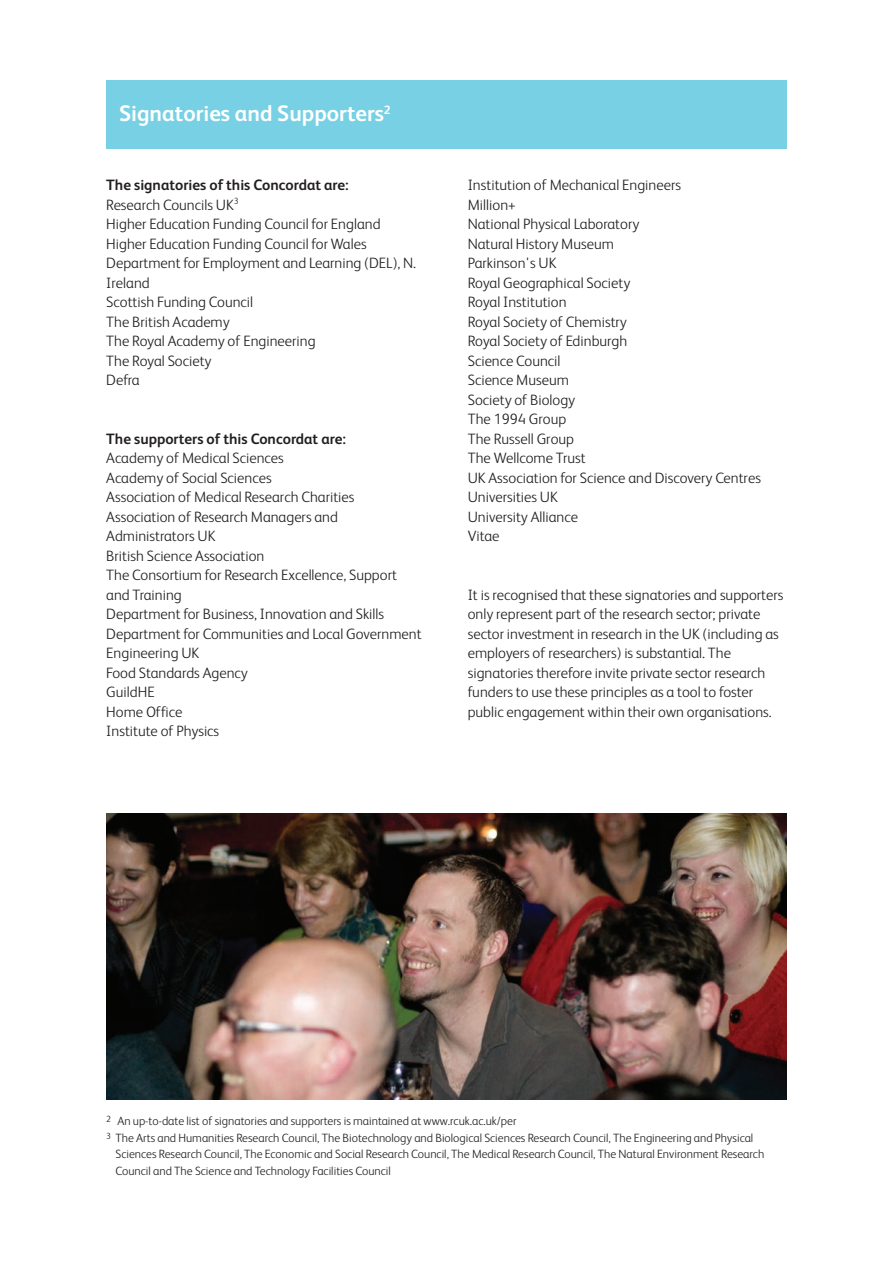
<style>
.page{position:relative;width:893px;height:1263px;background:#fff}
.page>*{position:absolute;margin:0;border:0;box-sizing:border-box;transform-origin:0 0}
.t1{font:700 22.5px "FS Albert";color:#fff}
.t2{font:300 15px/19.5px "FS Albert";color:#231f20}
.t3{font:700 15px "FS Albert";color:#231f20}
.t4{font:300 12px "FS Albert";color:#231f20}
.s1{font-weight:700}
</style>
<div class="page">
<div style="left:106px;top:81px;width:681px;height:68px;background:#78d0e4"></div>
<img style="left:106px;top:813px;width:681px;height:286px">
<h1 class="t1" style="left:119px;top:105px;width:273px">Signatories and Supporters<sup>2</sup></h1>
<p class="t2" style="left:106px;top:177px;width:311px"><span class="s1">The signatories of this Concordat are:<br></span>Research Councils UK<sup>3<br></sup>Higher Education Funding Council for England<br>Higher Education Funding Council for Wales<br>Department for Employment and Learning (DEL), N.<br>Ireland<br>Scottish Funding Council<br>The British Academy<br>The Royal Academy of Engineering<br>The Royal Society<br>Defra</p>
<p class="t3" style="left:106px;top:433px;width:241px">The supporters of this Concordat are:</p>
<p class="t2" style="left:106px;top:450px;width:317px">Academy of Medical Sciences<br>Academy of Social Sciences<br>Association of Medical Research Charities<br>Association of Research Managers and<br>Administrators UK<br>British Science Association<br>The Consortium for Research Excellence, Support and Training<br>Department for Business, Innovation and Skills<br>Department for Communities and Local Government<br>Engineering UK<br>Food Standards Agency<br>GuildHE<br>Home Office<br>Institute of Physics</p>
<p class="t2" style="left:468px;top:177px;width:295px">Institution of Mechanical Engineers<br>Million+<br>National Physical Laboratory<br>Natural History Museum<br>Parkinson's UK<br>Royal Geographical Society<br>Royal Institution<br>Royal Society of Chemistry<br>Royal Society of Edinburgh<br>Science Council<br>Science Museum<br>Society of Biology<br>The 1994 Group<br>The Russell Group<br>The Wellcome Trust<br>UK Association for Science and Discovery Centres<br>Universities UK<br>University Alliance<br>Vitae</p>
<p class="t2" style="left:468px;top:586px;width:317px">It is recognised that these signatories and supporters only represent part of the research sector; private sector investment in research in the UK (including as employers of researchers) is substantial. The signatories therefore invite private sector research funders to use these principles as a tool to foster public engagement within their own organisations.</p>
<p class="t4" style="left:106px;top:1117px;width:412px"><sup>2</sup> An up-to-date list of signatories and supporters is maintained at www.rcuk.ac.uk/per</p>
<p class="t4" style="left:106px;top:1133px;width:648px"><sup>3</sup> The Arts and Humanities Research Council, The Biotechnology and Biological Sciences Research Council, The Engineering and Physical</p>
<p class="t4" style="left:115px;top:1150px;width:650px">Sciences Research Council, The Economic and Social Research Council, The Medical Research Council, The Natural Environment Research</p>
<p class="t4" style="left:116px;top:1166px;width:277px">Council and The Science and Technology Facilities Council</p>
</div>
